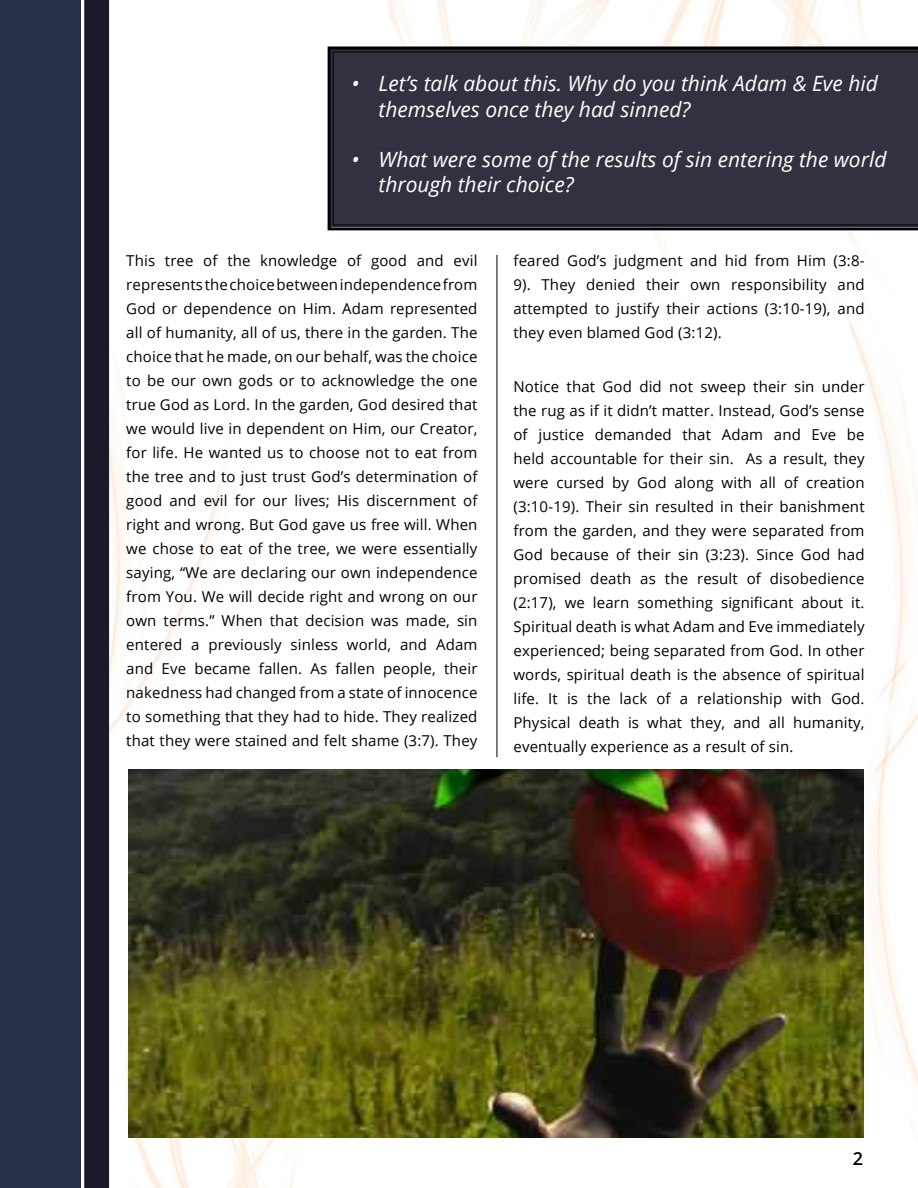
<style>
.page{position:relative;width:918px;height:1188px;background:#fff}
.page>*{position:absolute;margin:0;border:0;box-sizing:border-box;transform-origin:0 0}
.t1{font:italic 21px/25.2px "Open Sans";color:#fff}
.t2{font:600 18px "Open Sans";color:#000}
.t3{font:15px/24px "Open Sans";letter-spacing:.01em;color:#000;text-align:justify}
</style>
<div class="page">
<img style="left:0;top:0;width:918px;height:1188px">
<svg style="left:326px;top:45px;width:592px;height:187px"></svg>
<div style="left:333px;top:51px;width:585px;height:174px;background:#33313f"></div>
<hr style="left:497px;top:255px;width:1px;height:502px;background:#000">
<img style="left:128px;top:770px;width:736px;height:368px">
<h1 class="t1" style="left:379px;top:71px;width:501px;text-indent:-27px">• Let’s talk about this. Why do you think Adam &amp; Eve hid themselves once they had sinned?</h1>
<h1 class="t1" style="left:379px;top:146px;width:509px;text-indent:-27px">• What were some of the results of sin entering the world through their choice?</h1>
<p class="t3" style="left:126px;top:249px;width:353px">This tree of the knowledge of good and evil represents the choice between independence from God or dependence on Him. Adam represented all of humanity, all of us, there in the garden. The choice that he made, on our behalf, was the choice to be our own gods or to acknowledge the one true God as Lord. In the garden, God desired that we would live in dependent on Him, our Creator, for life. He wanted us to choose not to eat from the tree and to just trust God’s determination of good and evil for our lives; His discernment of right and wrong. But God gave us free will. When we chose to eat of the tree, we were essentially saying, “We are declaring our own independence from You. We will decide right and wrong on our own terms.” When that decision was made, sin entered a previously sinless world, and Adam and Eve became fallen. As fallen people, their nakedness had changed from a state of innocence to something that they had to hide. They realized that they were stained and felt shame (3:7). They</p>
<p class="t3" style="left:513px;top:249px;width:353px">feared God’s judgment and hid from Him (3:8- 9). They denied their own responsibility and attempted to justify their actions (3:10-19), and they even blamed God (3:12).</p>
<p class="t3" style="left:513px;top:375px;width:353px">Notice that God did not sweep their sin under the rug as if it didn’t matter. Instead, God’s sense of justice demanded that Adam and Eve be held accountable for their sin. As a result, they were cursed by God along with all of creation (3:10-19). Their sin resulted in their banishment from the garden, and they were separated from God because of their sin (3:23). Since God had promised death as the result of disobedience (2:17), we learn something significant about it.<br>Spiritual death is what Adam and Eve immediately experienced; being separated from God. In other words, spiritual death is the absence of spiritual life. It is the lack of a relationship with God.<br>Physical death is what they, and all humanity, eventually experience as a result of sin.</p>
<p class="t2" style="left:853px;top:1146px;width:12px">2</p>
</div>
